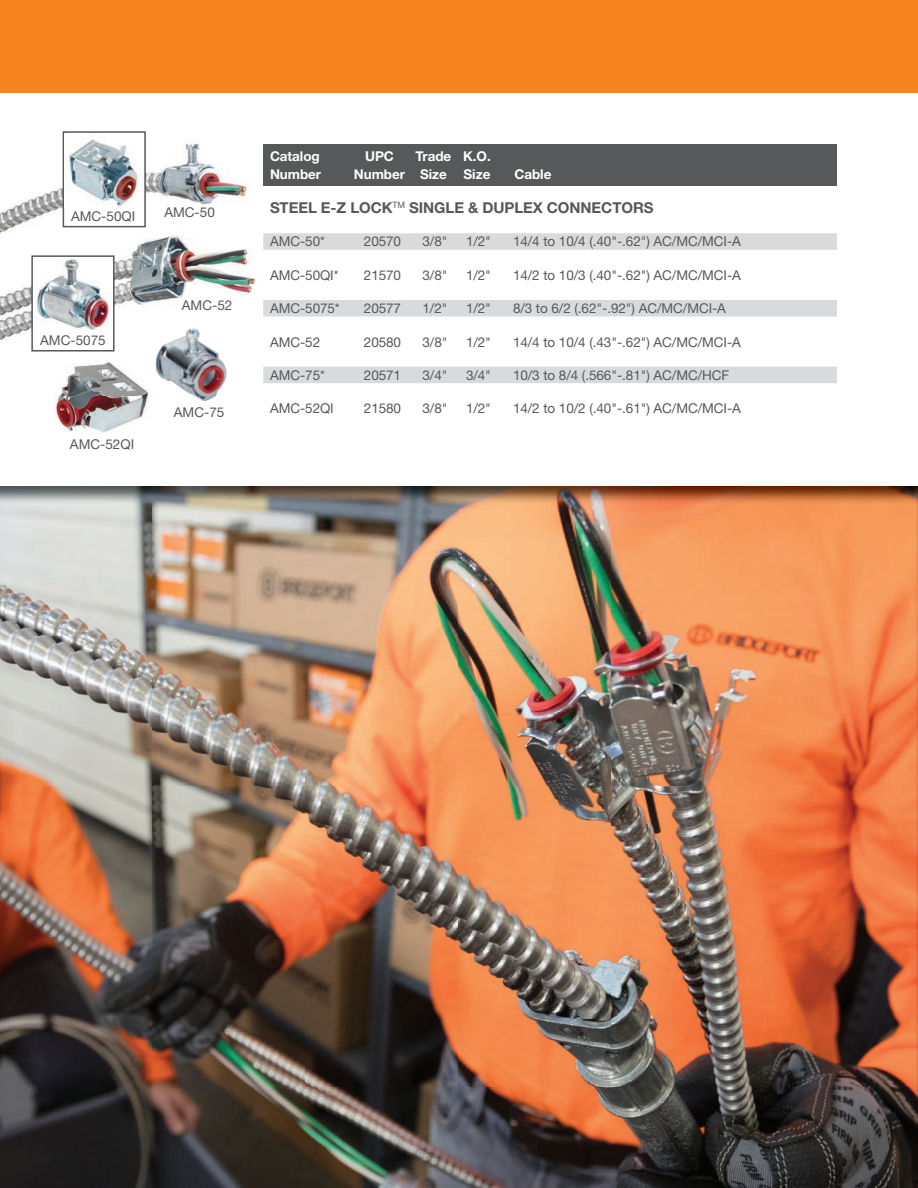
<style>
.page{position:relative;width:918px;height:1188px;background:#fff}
.page>*{position:absolute;margin:0;border:0;box-sizing:border-box;transform-origin:0 0}
.t1{font:700 15px "Helvetica Neue";letter-spacing:-.005em;color:#57585a}
.t2{font:13.5px "Helvetica Neue";letter-spacing:-.005em;color:#57585a}
.t3{font:700 13.5px "Helvetica Neue";letter-spacing:-.005em;color:#fff}
</style>
<div class="page">
<div style="left:0;top:0;width:918px;height:93px;background:#f58320"></div>
<div style="left:263px;top:144px;width:574px;height:41px;background:#57585a"></div>
<div style="left:263px;top:233px;width:574px;height:17px;background:#d9dadc"></div>
<div style="left:263px;top:300px;width:574px;height:17px;background:#d9dadc"></div>
<div style="left:263px;top:367px;width:574px;height:16px;background:#d9dadc"></div>
<img style="left:0;top:136px;width:256px;height:204px">
<div style="left:32px;top:256px;width:82px;height:95px;background:#fff"></div>
<div style="left:31px;top:255px;width:84px;height:97px;border:2px solid #57585a"></div>
<img style="left:36px;top:258px;width:73px;height:74px">
<img style="left:155px;top:328px;width:72px;height:73px">
<div style="left:63px;top:132px;width:82px;height:95px;background:#fff"></div>
<div style="left:63px;top:131px;width:83px;height:96px;border:2px solid #57585a"></div>
<img style="left:65px;top:134px;width:74px;height:74px">
<img style="left:55px;top:362px;width:94px;height:70px">
<img style="left:0;top:486px;width:918px;height:702px">
<img style="left:55px;top:1149px;width:15px;height:10px">
<p class="t2" style="left:71px;top:208px;width:66px">AMC-50QI</p>
<p class="t2" style="left:164px;top:205px;width:52px">AMC-50</p>
<p class="t2" style="left:40px;top:332px;width:67px">AMC-5075</p>
<p class="t2" style="left:70px;top:436px;width:66px">AMC-52QI</p>
<p class="t2" style="left:182px;top:297px;width:52px">AMC-52</p>
<p class="t2" style="left:174px;top:404px;width:52px">AMC-75</p>
<p class="t3" style="left:270px;top:147px;width:51px">Catalog</p>
<p class="t3" style="left:365px;top:147px;width:30px">UPC</p>
<p class="t3" style="left:416px;top:147px;width:77px">Trade K.O.</p>
<p class="t3" style="left:270px;top:165px;width:53px">Number</p>
<p class="t3" style="left:354px;top:165px;width:138px">Number Size Size</p>
<p class="t3" style="left:515px;top:165px;width:38px">Cable</p>
<p class="t1" style="left:270px;top:199px;width:385px">STEEL E-Z LOCK<sup>TM</sup> SINGLE &amp; DUPLEX CONNECTORS</p>
<p class="t2" style="left:270px;top:234px;width:56px">AMC-50*</p>
<p class="t2" style="left:364px;top:234px;width:39px">20570</p>
<p class="t2" style="left:423px;top:234px;width:27px">3/8"</p>
<p class="t2" style="left:466px;top:234px;width:27px">1/2"</p>
<p class="t2" style="left:513px;top:234px;width:229px">14/4 to 10/4 (.40"-.62") AC/MC/MCI-A</p>
<p class="t2" style="left:270px;top:267px;width:70px">AMC-50QI*</p>
<p class="t2" style="left:364px;top:267px;width:39px">21570</p>
<p class="t2" style="left:423px;top:267px;width:27px">3/8"</p>
<p class="t2" style="left:466px;top:267px;width:27px">1/2"</p>
<p class="t2" style="left:513px;top:267px;width:229px">14/2 to 10/3 (.40"-.62") AC/MC/MCI-A</p>
<p class="t2" style="left:270px;top:300px;width:71px">AMC-5075*</p>
<p class="t2" style="left:364px;top:300px;width:39px">20577</p>
<p class="t2" style="left:423px;top:300px;width:27px">1/2"</p>
<p class="t2" style="left:466px;top:300px;width:27px">1/2"</p>
<p class="t2" style="left:513px;top:300px;width:215px">8/3 to 6/2 (.62"-.92") AC/MC/MCI-A</p>
<p class="t2" style="left:270px;top:334px;width:52px">AMC-52</p>
<p class="t2" style="left:364px;top:334px;width:39px">20580</p>
<p class="t2" style="left:423px;top:334px;width:27px">3/8"</p>
<p class="t2" style="left:466px;top:334px;width:27px">1/2"</p>
<p class="t2" style="left:513px;top:334px;width:229px">14/4 to 10/4 (.43"-.62") AC/MC/MCI-A</p>
<p class="t2" style="left:270px;top:367px;width:56px">AMC-75*</p>
<p class="t2" style="left:364px;top:367px;width:39px">20571</p>
<p class="t2" style="left:423px;top:367px;width:27px">3/4"</p>
<p class="t2" style="left:466px;top:367px;width:27px">3/4"</p>
<p class="t2" style="left:513px;top:367px;width:218px">10/3 to 8/4 (.566"-.81") AC/MC/HCF</p>
<p class="t2" style="left:270px;top:400px;width:65px">AMC-52QI</p>
<p class="t2" style="left:364px;top:400px;width:39px">21580</p>
<p class="t2" style="left:423px;top:400px;width:27px">3/8"</p>
<p class="t2" style="left:466px;top:400px;width:27px">1/2"</p>
<p class="t2" style="left:513px;top:400px;width:229px">14/2 to 10/2 (.40"-.61") AC/MC/MCI-A</p>
</div>
